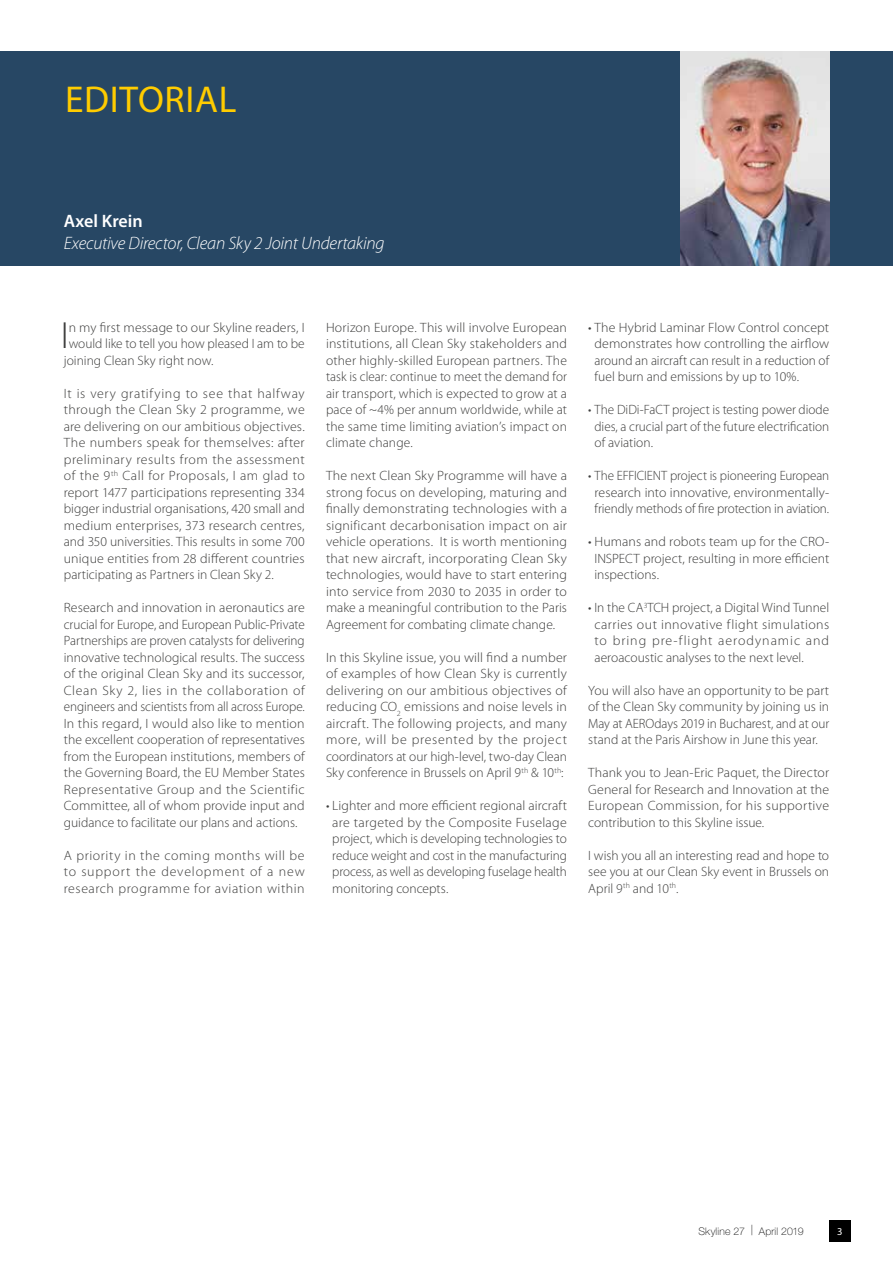
<style>
.page{position:relative;width:893px;height:1263px;background:#fff}
.page>*{position:absolute;margin:0;border:0;box-sizing:border-box;transform-origin:0 0}
.t1{font:300 37.95px "Myriad Pro";color:#3c3c3b}
.t2{font:37.5px "Myriad Pro";letter-spacing:.02em;color:#fc0}
.t3{font:italic 300 18px "Myriad Pro";letter-spacing:-.015em;color:#fff}
.t4{font:600 18px "Myriad Pro";letter-spacing:-.005em;color:#fff}
.t5{font:300 13.5px/16.5px "Myriad Pro";color:#3c3c3b;text-align:justify}
.t6{font:100 10.5px "Helvetica Neue LT Std";letter-spacing:.015em;color:#000}
.t7{font:10.5px "Myriad Pro";color:#fff}
</style>
<div class="page">
<div style="left:829px;top:1220px;width:21px;height:22px;background:#000"></div>
<div style="left:0;top:51px;width:893px;height:215px;background:#274764"></div>
<img style="left:680px;top:51px;width:149px;height:215px">
<h2 class="t2" style="left:65px;top:76px;width:173px">EDITORIAL</h2>
<h3 class="t4" style="left:64px;top:210px;width:80px">Axel Krein</h3>
<h3 class="t3" style="left:64px;top:233px;width:322px">Executive Director, Clean Sky 2 Joint Undertaking</h3>
<h1 class="t1" style="left:61px;top:315px;width:10px">I</h1>
<p class="t5" style="left:69px;top:319px;width:237px">n my first message to our Skyline readers, I</p>
<p class="t5" style="left:69px;top:336px;width:238px">would like to tell you how pleased I am to be</p>
<p class="t5" style="left:64px;top:352px;width:151px">joining Clean Sky right now.</p>
<p class="t5" style="left:64px;top:385px;width:242px">It is very gratifying to see that halfway through the Clean Sky 2 programme, we are delivering on our ambitious objectives.<br>The numbers speak for themselves: after preliminary results from the assessment of the 9<sup>th</sup> Call for Proposals, I am glad to report 1477 participations representing 334 bigger industrial organisations, 420 small and medium enterprises, 373 research centres, and 350 universities. This results in some 700 unique entities from 28 different countries participating as Partners in Clean Sky 2.</p>
<p class="t5" style="left:64px;top:600px;width:242px">Research and innovation in aeronautics are crucial for Europe, and European Public-Private Partnerships are proven catalysts for delivering innovative technological results. The success of the original Clean Sky and its successor, Clean Sky 2, lies in the collaboration of engineers and scientists from all across Europe.<br>In this regard, I would also like to mention the excellent cooperation of representatives from the European institutions, members of the Governing Board, the EU Member States Representative Group and the Scientific Committee, all of whom provide input and guidance to facilitate our plans and actions.</p>
<p class="t5" style="left:64px;top:847px;width:242px">A priority in the coming months will be to support the development of a new research programme for aviation within</p>
<p class="t5" style="left:326px;top:319px;width:242px">Horizon Europe. This will involve European institutions, all Clean Sky stakeholders and other highly-skilled European partners. The task is clear: continue to meet the demand for air transport, which is expected to grow at a pace of ~4% per annum worldwide, while at the same time limiting aviation’s impact on climate change.</p>
<p class="t5" style="left:326px;top:468px;width:242px">The next Clean Sky Programme will have a strong focus on developing, maturing and finally demonstrating technologies with a significant decarbonisation impact on air vehicle operations. It is worth mentioning that new aircraft, incorporating Clean Sky technologies, would have to start entering into service from 2030 to 2035 in order to make a meaningful contribution to the Paris Agreement for combating climate change.</p>
<p class="t5" style="left:326px;top:649px;width:242px">In this Skyline issue, you will find a number of examples of how Clean Sky is currently delivering on our ambitious objectives of reducing CO<sub>2</sub> emissions and noise levels in aircraft. The following projects, and many more, will be presented by the project coordinators at our high-level, two-day Clean Sky conference in Brussels on April 9<sup>th</sup> &amp; 10<sup>th</sup>:</p>
<p class="t5" style="left:332px;top:798px;width:236px;text-indent:-6px">• Lighter and more efficient regional aircraft are targeted by the Composite Fuselage project, which is developing technologies to reduce weight and cost in the manufacturing process, as well as developing fuselage health monitoring concepts.</p>
<p class="t5" style="left:594px;top:319px;width:236px;text-indent:-6px">• The Hybrid Laminar Flow Control concept demonstrates how controlling the airflow around an aircraft can result in a reduction of fuel burn and emissions by up to 10%.</p>
<p class="t5" style="left:594px;top:402px;width:236px;text-indent:-6px">• The DiDi-FaCT project is testing power diode dies, a crucial part of the future electrification of aviation.</p>
<p class="t5" style="left:588px;top:468px;width:243px;text-align:center">• The EFFICIENT project is pioneering European research into innovative, environmentally&shy;friendly methods of fire protection in aviation.</p>
<p class="t5" style="left:594px;top:534px;width:236px;text-indent:-6px">• Humans and robots team up for the CRO-INSPECT project, resulting in more efficient inspections.</p>
<p class="t5" style="left:594px;top:600px;width:236px;text-indent:-6px">• In the CA<sup>3</sup>TCH project, a Digital Wind Tunnel carries out innovative flight simulations to bring pre-flight aerodynamic and aeroacoustic analyses to the next level.</p>
<p class="t5" style="left:588px;top:682px;width:242px">You will also have an opportunity to be part of the Clean Sky community by joining us in May at AEROdays 2019 in Bucharest, and at our stand at the Paris Airshow in June this year.</p>
<p class="t5" style="left:588px;top:765px;width:242px">Thank you to Jean-Eric Paquet, the Director General for Research and Innovation at the European Commission, for his supportive contribution to this Skyline issue.</p>
<p class="t5" style="left:588px;top:847px;width:242px">I wish you all an interesting read and hope to see you at our Clean Sky event in Brussels on April 9<sup>th</sup> and 10<sup>th</sup>.</p>
<p class="t6" style="left:698px;top:1225px;width:107px">Skyline 27 | April 2019</p>
<p class="t7" style="left:837px;top:1225px;width:7px">3</p>
</div>
